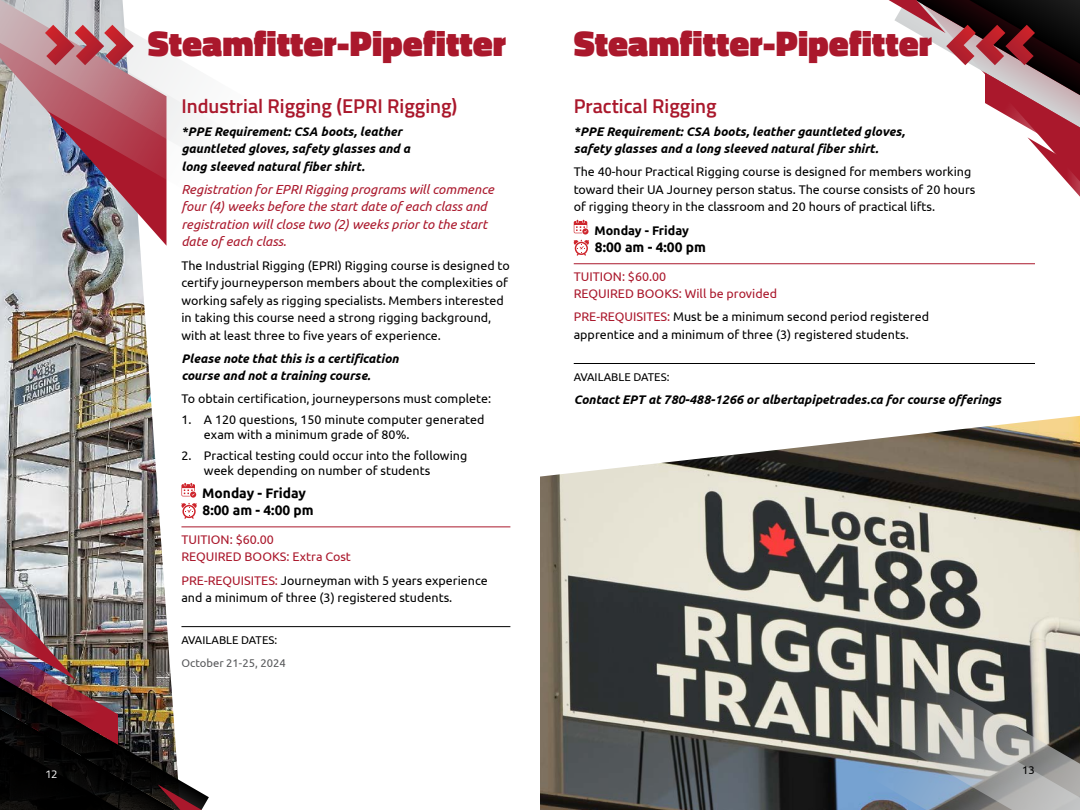
<style>
.page{position:relative;width:1080px;height:810px;background:#fff}
.page>*{position:absolute;margin:0;border:0;box-sizing:border-box;transform-origin:0 0}
.Main_Headin{font:900 36.25px "Titillium Web";color:#aa182c}
.Subhead_SansSerif_red{font:600 20px "Titillium Web";color:#aa182c}
.body_text_bold{font:700 13.75px "Ubuntu";color:#000}
.body_text_italic_red{font:italic 13.12px/17.5px "Ubuntu";color:#aa182c}
.body_text{font:12.5px/17.5px "Ubuntu";color:#000}
.body_text_bold_italic{font:italic 700 12.5px/17.5px "Ubuntu";color:#000}
._1__bullets_body_text{font:12.5px/15px "Ubuntu";color:#000}
.CERTIFICATION{font:12.5px/17.5px "Ubuntu";color:#aa182c}
.chart_text_bold{font:700 12.5px "Ubuntu";color:#000}
.Available_date{font:11.25px "Ubuntu";color:#000}
.dates{font:11.25px "Ubuntu";color:#58595b}
.t1{font:11.25px "Titillium Web";color:#fff}
.s1{color:#aa182c}
</style>
<div class="page">
<img style="left:0;top:194px;width:167px;height:357px">
<img style="left:0;top:194px;width:166px;height:52px">
<img style="left:540px;top:416px;width:540px;height:394px">
<img style="left:0;top:551px;width:272px;height:259px">
<svg style="left:0;top:174px;width:167px;height:20px;background:#ad8495"></svg>
<svg style="left:0;top:0;width:197px;height:174px"></svg>
<svg style="left:871px;top:664px;width:209px;height:146px;background:#858a8a"></svg>
<hr style="left:181px;top:527px;width:329px;height:1px;background:#aa182c">
<hr style="left:181px;top:626px;width:329px;height:1px;background:#000">
<svg style="left:181px;top:483px;width:16px;height:36px"></svg>
<svg style="left:45px;top:25px;width:89px;height:40px;background:#bf7179"></svg>
<svg style="left:831px;top:0;width:249px;height:264px"></svg>
<hr style="left:574px;top:264px;width:461px;height:1px;background:#aa182c">
<hr style="left:574px;top:363px;width:461px;height:1px;background:#000">
<svg style="left:574px;top:220px;width:15px;height:36px"></svg>
<p class="t1" style="left:45px;top:766px;width:14px">12</p>
<p class="Main_Headin" style="left:148px;top:17px;width:360px">Steamfitter-Pipefitter</p>
<p class="Main_Headin" style="left:574px;top:17px;width:360px">Steamfitter-Pipefitter</p>
<p class="Subhead_SansSerif_red" style="left:574px;top:91px;width:144px">Practical Rigging</p>
<p class="body_text_bold_italic" style="left:574px;top:122px;width:333px">*PPE Requirement: CSA boots, leather gauntleted gloves, safety glasses and a long sleeved natural fiber shirt.</p>
<p class="body_text" style="left:574px;top:163px;width:403px">The 40-hour Practical Rigging course is designed for members working toward their UA Journey person status. The course consists of 20 hours of rigging theory in the classroom and 20 hours of practical lifts.</p>
<p class="chart_text_bold" style="left:595px;top:223px;width:96px">Monday - Friday</p>
<p class="body_text_bold" style="left:595px;top:239px;width:113px">8:00 am - 4:00 pm</p>
<p class="CERTIFICATION" style="left:574px;top:267px;width:205px">TUITION: $60.00<br>REQUIRED BOOKS: Will be provided</p>
<p class="body_text" style="left:574px;top:308px;width:357px"><span class="s1">PRE-REQUISITES:</span> Must be a minimum second period registered apprentice and a minimum of three (3) registered students.</p>
<p class="Available_date" style="left:574px;top:370px;width:97px">AVAILABLE DATES:</p>
<p class="body_text_bold_italic" style="left:574px;top:390px;width:429px">Contact EPT at 780-488-1266 or albertapipetrades.ca for course offerings</p>
<p class="Subhead_SansSerif_red" style="left:181px;top:91px;width:277px">Industrial Rigging (EPRI Rigging)</p>
<p class="body_text_bold_italic" style="left:181px;top:122px;width:230px">*PPE Requirement: CSA boots, leather gauntleted gloves, safety glasses and a long sleeved natural fiber shirt.</p>
<p class="body_text_italic_red" style="left:181px;top:180px;width:314px">Registration for EPRI Rigging programs will commence four (4) weeks before the start date of each class and registration will close two (2) weeks prior to the start date of each class.</p>
<p class="body_text" style="left:181px;top:256px;width:330px">The Industrial Rigging (EPRI) Rigging course is designed to certify journeyperson members about the complexities of working safely as rigging specialists. Members interested in taking this course need a strong rigging background, with at least three to five years of experience.</p>
<p class="body_text_bold_italic" style="left:181px;top:349px;width:219px">Please note that this is a certification course and not a training course.</p>
<p class="body_text" style="left:181px;top:390px;width:311px">To obtain certification, journeypersons must complete:</p>
<p class="_1__bullets_body_text" style="left:204px;top:412px;width:282px;text-indent:-22px">1. A 120 questions, 150 minute computer generated exam with a minimum grade of 80%.</p>
<p class="_1__bullets_body_text" style="left:204px;top:447px;width:265px;text-indent:-22px">2. Practical testing could occur into the following week depending on number of students</p>
<p class="body_text_bold" style="left:202px;top:484px;width:105px">Monday - Friday</p>
<p class="body_text_bold" style="left:203px;top:502px;width:113px">8:00 am - 4:00 pm</p>
<p class="CERTIFICATION" style="left:181px;top:530px;width:171px">TUITION: $60.00<br>REQUIRED BOOKS: Extra Cost</p>
<p class="body_text" style="left:181px;top:571px;width:308px"><span class="s1">PRE-REQUISITES:</span> Journeyman with 5 years experience and a minimum of three (3) registered students.</p>
<p class="Available_date" style="left:181px;top:633px;width:97px">AVAILABLE DATES:</p>
<p class="dates" style="left:181px;top:656px;width:106px">October 21-25, 2024</p>
<p class="Available_date" style="left:1022px;top:763px;width:14px">13</p>
</div>
